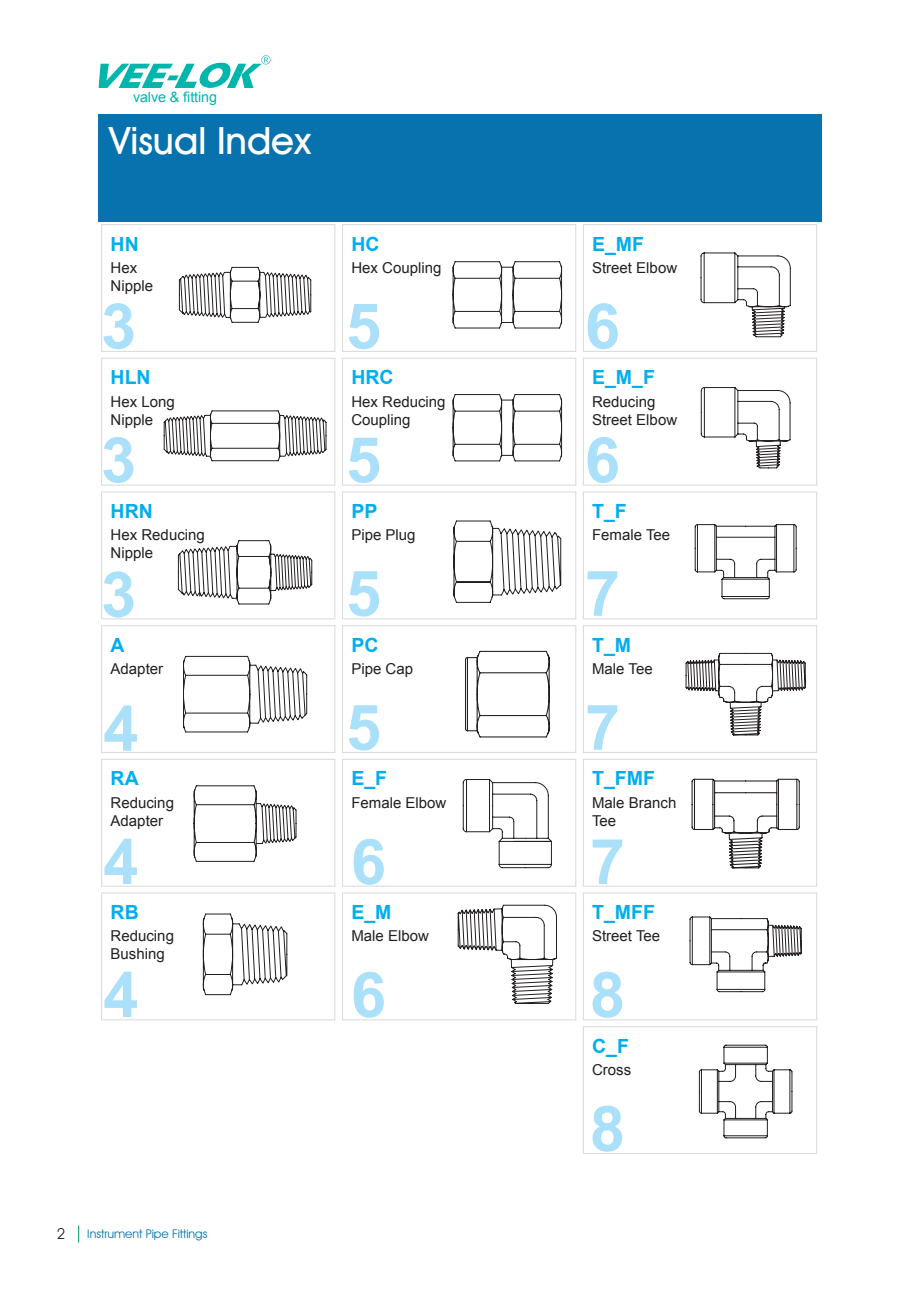
<style>
.page{position:relative;width:919px;height:1289px;background:#fff}
.page>*{position:absolute;margin:0;border:0;box-sizing:border-box;transform-origin:0 0}
.t1{font:700 63px/133.9px "Arial";color:#aae0f9}
.t2{font:500 37.5px "Avant Garde IT Cby BT";color:#fff}
.t3{font:700 19.5px "Arial";color:#00aeef}
.t4{font:15px/18px "Arial";color:#231f20}
.t5{font:15px "Avant Garde IT Cby BT";color:#231f20}
.t6{font:14.25px "Arial";letter-spacing:-.005em;color:#00b5ac}
.t7{font:12px "Avant Garde IT Cby BT";color:#0772ad}
</style>
<div class="page">
<div style="left:101px;top:224px;width:234px;height:128px;border:1px solid #dcdddf"></div>
<div style="left:101px;top:358px;width:234px;height:127px;border:1px solid #dcdddf"></div>
<div style="left:101px;top:491px;width:234px;height:128px;border:1px solid #dcdddf"></div>
<div style="left:101px;top:625px;width:234px;height:128px;border:1px solid #dcdddf"></div>
<div style="left:101px;top:758px;width:234px;height:128px;border:1px solid #dcdddf"></div>
<div style="left:101px;top:892px;width:234px;height:128px;border:1px solid #dcdddf"></div>
<div style="left:342px;top:224px;width:234px;height:128px;border:1px solid #dcdddf"></div>
<div style="left:342px;top:358px;width:234px;height:127px;border:1px solid #dcdddf"></div>
<div style="left:342px;top:491px;width:234px;height:128px;border:1px solid #dcdddf"></div>
<div style="left:342px;top:625px;width:234px;height:128px;border:1px solid #dcdddf"></div>
<div style="left:342px;top:758px;width:234px;height:128px;border:1px solid #dcdddf"></div>
<div style="left:342px;top:892px;width:234px;height:128px;border:1px solid #dcdddf"></div>
<div style="left:583px;top:224px;width:234px;height:128px;border:1px solid #dcdddf"></div>
<div style="left:583px;top:358px;width:234px;height:127px;border:1px solid #dcdddf"></div>
<div style="left:583px;top:491px;width:234px;height:128px;border:1px solid #dcdddf"></div>
<div style="left:583px;top:625px;width:234px;height:128px;border:1px solid #dcdddf"></div>
<div style="left:583px;top:758px;width:234px;height:128px;border:1px solid #dcdddf"></div>
<div style="left:583px;top:892px;width:234px;height:128px;border:1px solid #dcdddf"></div>
<div style="left:583px;top:1026px;width:234px;height:128px;border:1px solid #dcdddf"></div>
<div style="left:98px;top:115px;width:723px;height:106px;background:#0772ad"></div>
<svg style="left:99px;top:55px;width:171px;height:33px"></svg>
<svg style="left:78px;top:1225px;width:1px;height:17px"></svg>
<svg style="left:178px;top:266px;width:134px;height:57px"></svg>
<svg style="left:452px;top:261px;width:110px;height:68px"></svg>
<svg style="left:700px;top:252px;width:91px;height:86px"></svg>
<svg style="left:163px;top:410px;width:164px;height:51px"></svg>
<svg style="left:452px;top:394px;width:110px;height:68px"></svg>
<svg style="left:700px;top:387px;width:91px;height:82px"></svg>
<svg style="left:177px;top:540px;width:136px;height:65px"></svg>
<svg style="left:453px;top:520px;width:108px;height:83px"></svg>
<svg style="left:694px;top:524px;width:102px;height:75px"></svg>
<svg style="left:183px;top:655px;width:125px;height:78px"></svg>
<svg style="left:465px;top:650px;width:85px;height:88px"></svg>
<svg style="left:685px;top:652px;width:121px;height:84px"></svg>
<svg style="left:193px;top:785px;width:104px;height:77px"></svg>
<svg style="left:462px;top:779px;width:90px;height:89px"></svg>
<svg style="left:691px;top:778px;width:109px;height:91px"></svg>
<svg style="left:202px;top:913px;width:86px;height:82px"></svg>
<svg style="left:457px;top:904px;width:100px;height:100px"></svg>
<svg style="left:689px;top:916px;width:113px;height:76px"></svg>
<svg style="left:698px;top:1044px;width:94px;height:94px"></svg>
<p class="t6" style="left:133px;top:88px;width:85px">valve &amp; fitting</p>
<h2 class="t2" style="left:109px;top:118px;width:203px">Visual Index</h2>
<h3 class="t3" style="left:111px;top:231px;width:30px">HN</h3>
<p class="t4" style="left:111px;top:259px;width:44px">Hex<br>Nipple</p>
<h3 class="t3" style="left:351px;top:231px;width:30px">HC</h3>
<p class="t4" style="left:351px;top:259px;width:92px">Hex Coupling</p>
<h3 class="t3" style="left:592px;top:231px;width:54px">E_MF</h3>
<p class="t4" style="left:592px;top:259px;width:87px">Street Elbow</p>
<h1 class="t1" style="left:101px;top:261px;width:37px">3</h1>
<h1 class="t1" style="left:346px;top:261px;width:37px">5</h1>
<h1 class="t1" style="left:585px;top:261px;width:37px">6</h1>
<h3 class="t3" style="left:111px;top:364px;width:42px">HLN</h3>
<p class="t4" style="left:111px;top:392px;width:66px">Hex Long<br>Nipple</p>
<h3 class="t3" style="left:351px;top:364px;width:44px">HRC</h3>
<p class="t4" style="left:351px;top:392px;width:96px">Hex Reducing<br>Coupling</p>
<h3 class="t3" style="left:592px;top:364px;width:64px">E_M_F</h3>
<p class="t4" style="left:592px;top:392px;width:87px">Reducing<br>Street Elbow</p>
<h1 class="t1" style="left:101px;top:395px;width:37px">3</h1>
<h1 class="t1" style="left:346px;top:395px;width:37px">5</h1>
<h1 class="t1" style="left:585px;top:395px;width:37px">6</h1>
<h3 class="t3" style="left:111px;top:498px;width:44px">HRN</h3>
<p class="t4" style="left:111px;top:526px;width:96px">Hex Reducing<br>Nipple</p>
<h3 class="t3" style="left:351px;top:498px;width:28px">PP</h3>
<p class="t4" style="left:351px;top:526px;width:66px">Pipe Plug</p>
<h3 class="t3" style="left:592px;top:498px;width:36px">T_F</h3>
<p class="t4" style="left:592px;top:526px;width:80px">Female Tee</p>
<h1 class="t1" style="left:101px;top:529px;width:37px">3</h1>
<h1 class="t1" style="left:346px;top:528px;width:37px">5</h1>
<h1 class="t1" style="left:585px;top:528px;width:37px">7</h1>
<h3 class="t3" style="left:111px;top:632px;width:16px">A</h3>
<p class="t4" style="left:111px;top:660px;width:54px">Adapter</p>
<h3 class="t3" style="left:351px;top:632px;width:29px">PC</h3>
<p class="t4" style="left:351px;top:660px;width:63px">Pipe Cap</p>
<h3 class="t3" style="left:592px;top:632px;width:40px">T_M</h3>
<p class="t4" style="left:592px;top:660px;width:62px">Male Tee</p>
<h1 class="t1" style="left:103px;top:663px;width:37px">4</h1>
<h1 class="t1" style="left:346px;top:662px;width:37px">5</h1>
<h1 class="t1" style="left:585px;top:662px;width:37px">7</h1>
<h3 class="t3" style="left:111px;top:765px;width:30px">RA</h3>
<p class="t4" style="left:111px;top:793px;width:65px">Reducing<br>Adapter</p>
<h3 class="t3" style="left:351px;top:765px;width:37px">E_F</h3>
<p class="t4" style="left:351px;top:793px;width:97px">Female Elbow</p>
<h3 class="t3" style="left:592px;top:765px;width:64px">T_FMF</h3>
<p class="t4" style="left:592px;top:793px;width:86px">Male Branch<br>Tee</p>
<h1 class="t1" style="left:103px;top:796px;width:37px">4</h1>
<h1 class="t1" style="left:351px;top:796px;width:37px">6</h1>
<h1 class="t1" style="left:590px;top:796px;width:37px">7</h1>
<h3 class="t3" style="left:111px;top:899px;width:30px">RB</h3>
<p class="t4" style="left:111px;top:927px;width:65px">Reducing<br>Bushing</p>
<h3 class="t3" style="left:351px;top:899px;width:42px">E_M</h3>
<p class="t4" style="left:351px;top:927px;width:79px">Male Elbow</p>
<h3 class="t3" style="left:592px;top:899px;width:64px">T_MFF</h3>
<p class="t4" style="left:592px;top:927px;width:70px">Street Tee</p>
<h1 class="t1" style="left:103px;top:929px;width:37px">4</h1>
<h1 class="t1" style="left:351px;top:929px;width:37px">6</h1>
<h1 class="t1" style="left:590px;top:929px;width:37px">8<br>8</h1>
<h3 class="t3" style="left:592px;top:1032px;width:38px">C_F</h3>
<p class="t4" style="left:592px;top:1060px;width:41px">Cross</p>
<p class="t5" style="left:57px;top:1224px;width:10px">2</p>
<p class="t7" style="left:87px;top:1226px;width:122px">Instrument Pipe Fittings</p>
</div>
